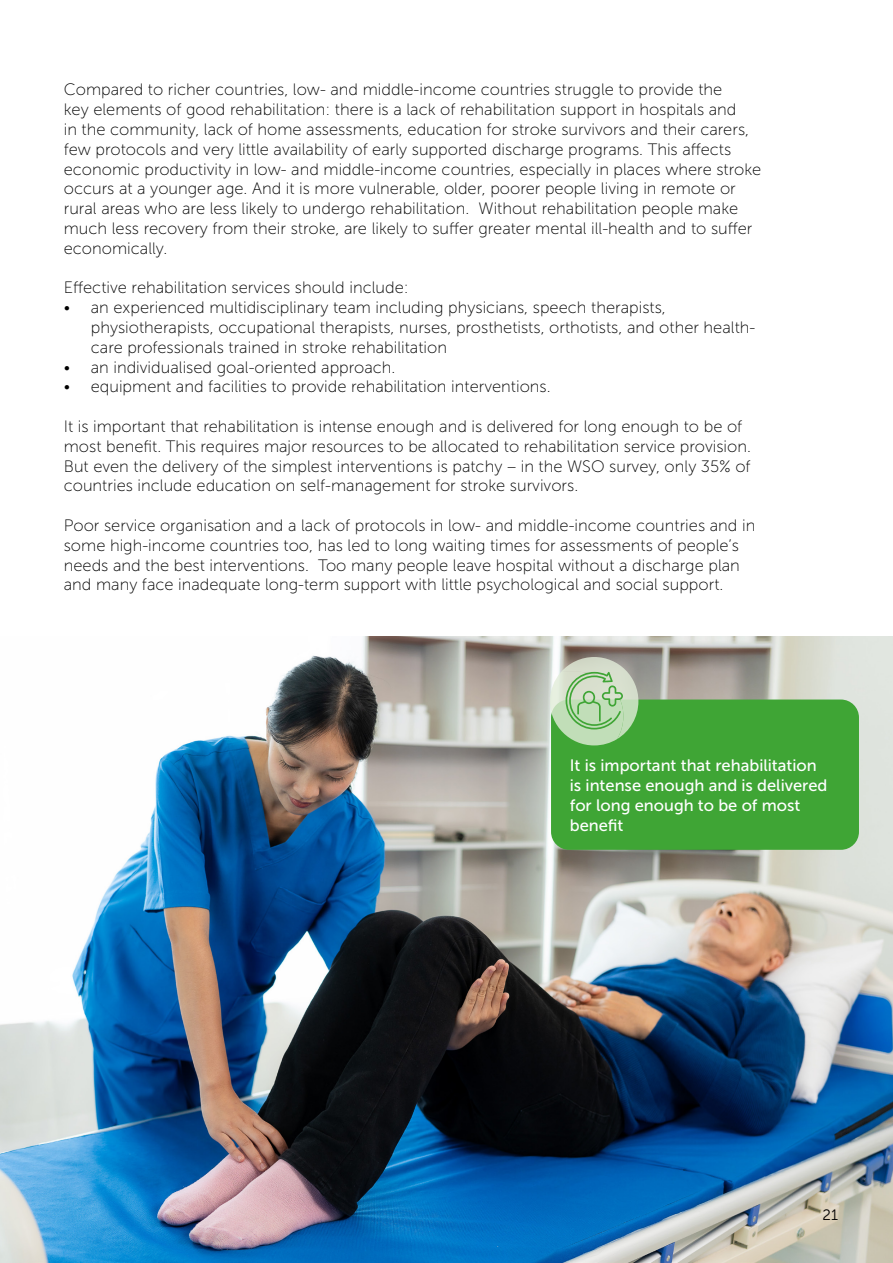
<style>
.page{position:relative;width:893px;height:1263px;background:#fff}
.page>*{position:absolute;margin:0;border:0;box-sizing:border-box;transform-origin:0 0}
.t1{font:16.5px/19.8px "Museo Sans 100";color:#000}
.t2{font:16.5px/19.8px "Museo Sans 500";color:#fff}
.t3{font:15px "Museo Sans 300";color:#000}
</style>
<div class="page">
<img style="left:0;top:637px;width:893px;height:626px">
<div style="left:551px;top:699px;width:308px;height:151px;background:#3fa535;border-radius:18px"></div>
<svg style="left:550px;top:657px;width:88px;height:88px"></svg>
<p class="t1" style="left:64px;top:80px;width:699px">Compared to richer countries, low- and middle-income countries struggle to provide the<br>key elements of good rehabilitation: there is a lack of rehabilitation support in hospitals and<br>in the community, lack of home assessments, education for stroke survivors and their carers, few protocols and very little availability of early supported discharge programs. This affects economic productivity in low- and middle-income countries, especially in places where stroke occurs at a younger age. And it is more vulnerable, older, poorer people living in remote or rural areas who are less likely to undergo rehabilitation. Without rehabilitation people make much less recovery from their stroke, are likely to suffer greater mental ill-health and to suffer economically.</p>
<p class="t1" style="left:64px;top:278px;width:346px">Effective rehabilitation services should include:</p>
<p class="t1" style="left:91px;top:298px;width:666px;text-indent:-27px">• an experienced multidisciplinary team including physicians, speech therapists, physiotherapists, occupational therapists, nurses, prosthetists, orthotists, and other health&shy;care professionals trained in stroke rehabilitation</p>
<p class="t1" style="left:64px;top:357px;width:333px">• an individualised goal-oriented approach.</p>
<p class="t1" style="left:64px;top:377px;width:488px">• equipment and facilities to provide rehabilitation interventions.</p>
<p class="t1" style="left:64px;top:417px;width:689px">It is important that rehabilitation is intense enough and is delivered for long enough to be of most benefit. This requires major resources to be allocated to rehabilitation service provision.<br>But even the delivery of the simplest interventions is patchy – in the WSO survey, only 35% of countries include education on self-management for stroke survivors.</p>
<p class="t1" style="left:64px;top:516px;width:693px">Poor service organisation and a lack of protocols in low- and middle-income countries and in some high-income countries too, has led to long waiting times for assessments of people’s needs and the best interventions. Too many people leave hospital without a discharge plan and many face inadequate long-term support with little psychological and social support.</p>
<p class="t2" style="left:570px;top:756px;width:259px">It is important that rehabilitation is intense enough and is delivered for long enough to be of most benefit</p>
<p class="t3" style="left:823px;top:1207px;width:17px">21</p>
</div>
